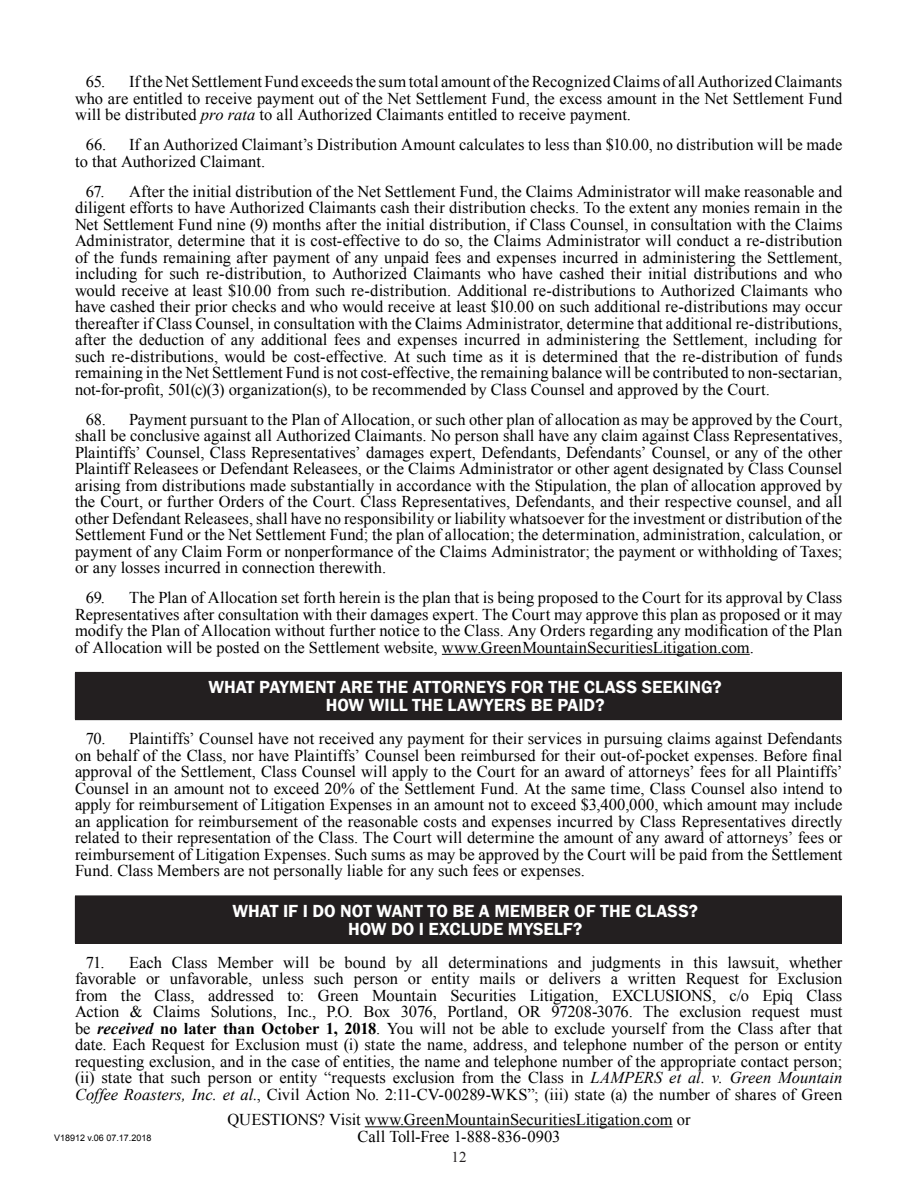
<style>
.page{position:relative;width:918px;height:1188px;background:#fff}
.page>*{position:absolute;margin:0;border:0;box-sizing:border-box;transform-origin:0 0}
.H1__Numbered{font:600 18px "Franklin Gothic";color:#fff}
.t1{font:16.5px/16.5px "Times New Roman";color:#000;text-align:justify}
.t2{font:15px "Times New Roman";color:#231f20}
.t3{font:9px "Arial";color:#000}
.s1{font-style:italic}
.s2{font-weight:700;font-style:italic}
.s3{font-weight:700}
</style>
<div class="page">
<hr style="left:365px;top:1126px;width:308px;height:1px;background:#000">
<hr style="left:442px;top:654px;width:308px;height:1px;background:#000">
<div style="left:75px;top:672px;width:766px;height:48px;background:#231f20"></div>
<hr style="left:75px;top:672px;width:767px;height:1px;background:#231f20">
<hr style="left:841px;top:673px;width:1px;height:46px;background:#231f20">
<hr style="left:75px;top:719px;width:767px;height:1px;background:#231f20">
<div style="left:75px;top:896px;width:766px;height:47px;background:#231f20"></div>
<hr style="left:841px;top:896px;width:1px;height:47px;background:#231f20">
<hr style="left:75px;top:943px;width:767px;height:1px;background:#231f20">
<p class="t1" style="left:75px;top:73px;width:769px;text-indent:11px">65. If the Net Settlement Fund exceeds the sum total amount of the Recognized Claims of all Authorized Claimants who are entitled to receive payment out of the Net Settlement Fund, the excess amount in the Net Settlement Fund will be distributed <span class="s1">pro rata</span> to all Authorized Claimants entitled to receive payment.</p>
<p class="t1" style="left:75px;top:136px;width:769px;text-indent:11px">66. If an Authorized Claimant’s Distribution Amount calculates to less than $10.00, no distribution will be made to that Authorized Claimant.</p>
<p class="t1" style="left:75px;top:183px;width:769px;text-indent:11px">67. After the initial distribution of the Net Settlement Fund, the Claims Administrator will make reasonable and diligent efforts to have Authorized Claimants cash their distribution checks. To the extent any monies remain in the Net Settlement Fund nine (9) months after the initial distribution, if Class Counsel, in consultation with the Claims Administrator, determine that it is cost-effective to do so, the Claims Administrator will conduct a re-distribution of the funds remaining after payment of any unpaid fees and expenses incurred in administering the Settlement, including for such re-distribution, to Authorized Claimants who have cashed their initial distributions and who would receive at least $10.00 from such re-distribution. Additional re-distributions to Authorized Claimants who have cashed their prior checks and who would receive at least $10.00 on such additional re-distributions may occur thereafter if Class Counsel, in consultation with the Claims Administrator, determine that additional re-distributions, after the deduction of any additional fees and expenses incurred in administering the Settlement, including for such re-distributions, would be cost-effective. At such time as it is determined that the re-distribution of funds remaining in the Net Settlement Fund is not cost-effective, the remaining balance will be contributed to non-sectarian, not-for-profit, 501(c)(3) organization(s), to be recommended by Class Counsel and approved by the Court.</p>
<p class="t1" style="left:75px;top:411px;width:769px;text-indent:11px">68. Payment pursuant to the Plan of Allocation, or such other plan of allocation as may be approved by the Court, shall be conclusive against all Authorized Claimants. No person shall have any claim against Class Representatives, Plaintiffs’ Counsel, Class Representatives’ damages expert, Defendants, Defendants’ Counsel, or any of the other Plaintiff Releasees or Defendant Releasees, or the Claims Administrator or other agent designated by Class Counsel arising from distributions made substantially in accordance with the Stipulation, the plan of allocation approved by the Court, or further Orders of the Court. Class Representatives, Defendants, and their respective counsel, and all other Defendant Releasees, shall have no responsibility or liability whatsoever for the investment or distribution of the Settlement Fund or the Net Settlement Fund; the plan of allocation; the determination, administration, calculation, or payment of any Claim Form or nonperformance of the Claims Administrator; the payment or withholding of Taxes; or any losses incurred in connection therewith.</p>
<p class="t1" style="left:75px;top:589px;width:769px;text-indent:11px">69. The Plan of Allocation set forth herein is the plan that is being proposed to the Court for its approval by Class Representatives after consultation with their damages expert. The Court may approve this plan as proposed or it may modify the Plan of Allocation without further notice to the Class. Any Orders regarding any modification of the Plan of Allocation will be posted on the Settlement website, www.GreenMountainSecuritiesLitigation.com.</p>
<p class="H1__Numbered" style="left:208px;top:676px;width:515px">WHAT PAYMENT ARE THE ATTORNEYS FOR THE CLASS SEEKING?</p>
<p class="H1__Numbered" style="left:326px;top:694px;width:280px">HOW WILL THE LAWYERS BE PAID?</p>
<p class="t1" style="left:75px;top:730px;width:769px;text-indent:11px">70. Plaintiffs’ Counsel have not received any payment for their services in pursuing claims against Defendants on behalf of the Class, nor have Plaintiffs’ Counsel been reimbursed for their out-of-pocket expenses. Before final approval of the Settlement, Class Counsel will apply to the Court for an award of attorneys’ fees for all Plaintiffs’ Counsel in an amount not to exceed 20% of the Settlement Fund. At the same time, Class Counsel also intend to apply for reimbursement of Litigation Expenses in an amount not to exceed $3,400,000, which amount may include an application for reimbursement of the reasonable costs and expenses incurred by Class Representatives directly related to their representation of the Class. The Court will determine the amount of any award of attorneys’ fees or reimbursement of Litigation Expenses. Such sums as may be approved by the Court will be paid from the Settlement Fund. Class Members are not personally liable for any such fees or expenses.</p>
<p class="H1__Numbered" style="left:232px;top:900px;width:467px">WHAT IF I DO NOT WANT TO BE A MEMBER OF THE CLASS?</p>
<p class="H1__Numbered" style="left:348px;top:918px;width:236px">HOW DO I EXCLUDE MYSELF?</p>
<p class="t1" style="left:75px;top:954px;width:769px;text-indent:11px">71. Each Class Member will be bound by all determinations and judgments in this lawsuit, whether favorable or unfavorable, unless such person or entity mails or delivers a written Request for Exclusion from the Class, addressed to: Green Mountain Securities Litigation, EXCLUSIONS, c/o Epiq Class Action &amp; Claims Solutions, Inc., P.O. Box 3076, Portland, OR 97208-3076. The exclusion request must be <span class="s2">received</span> <span class="s3">no later than October 1, 2018</span>. You will not be able to exclude yourself from the Class after that date. Each Request for Exclusion must (i) state the name, address, and telephone number of the person or entity requesting exclusion, and in the case of entities, the name and telephone number of the appropriate contact person; (ii) state that such person or entity “requests exclusion from the Class in <span class="s1">LAMPERS et al. v. Green Mountain Coffee Roasters, Inc. et al.</span>, Civil Action No. 2:11-CV-00289-WKS”; (iii) state (a) the number of shares of Green</p>
<p class="t3" style="left:54px;top:1131px;width:99px">V18912 v.06 07.17.2018</p>
<p class="t1" style="left:228px;top:1111px;width:464px;text-align:center">QUESTIONS? Visit www.GreenMountainSecuritiesLitigation.com or<br>Call Toll-Free 1-888-836-0903</p>
<p class="t2" style="left:452px;top:1147px;width:16px">12</p>
</div>
